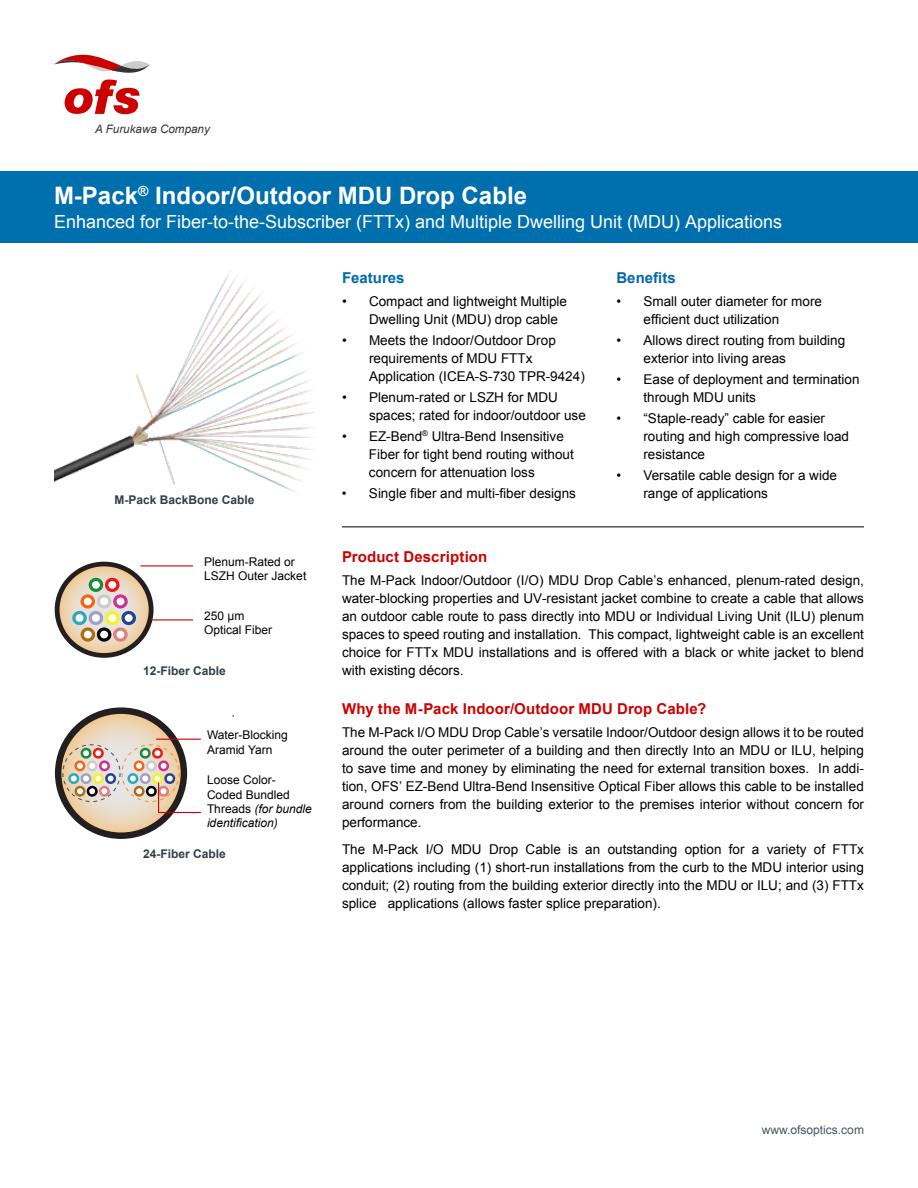
<style>
.page{position:relative;width:918px;height:1188px;background:#fff}
.page>*{position:absolute;margin:0;border:0;box-sizing:border-box;transform-origin:0 0}
.t1{font:700 24px "Arial";color:#fff}
.t2{font:18px "Arial";color:#fff}
.t3{font:700 15px "Arial";letter-spacing:.01em;color:#c00}
.t4{font:700 15px "Arial";color:#0069aa}
.t5{font:13.5px/18px "Arial";color:#000}
.t6{font:12px/14.4px "Arial";color:#000}
.t7{font:700 12px "Arial";color:#323e48}
.t8{font:12px "Arial";color:#455560}
.t9{font:italic 11.7px "Arial";color:#333}
.s1{font-style:italic}
</style>
<div class="page">
<img style="left:54px;top:271px;width:261px;height:222px">
<hr style="left:342px;top:526px;width:522px;height:1px;background:#000">
<div style="left:55px;top:562px;width:99px;height:96px;border:5px solid #231f20;border-radius:50%"></div>
<svg style="left:57px;top:564px;width:94px;height:91px"></svg>
<svg style="left:58px;top:711px;width:126px;height:125px;background:#d0bda4"></svg>
<div style="left:55px;top:707px;width:132px;height:132px;border:6px solid #231f20;border-radius:50%"></div>
<svg style="left:127px;top:746px;width:48px;height:53px;background:#d1bfb0"></svg>
<div style="left:122px;top:744px;width:58px;height:58px;border:1px dashed #f7931e;border-radius:50%"></div>
<svg style="left:68px;top:746px;width:48px;height:53px;background:#cfbeb1"></svg>
<div style="left:62px;top:744px;width:59px;height:58px;border:1px dashed #49476c;border-radius:50%"></div>
<hr style="left:140px;top:565px;width:53px;height:1px;background:#c00">
<hr style="left:151px;top:619px;width:42px;height:1px;background:#c00">
<hr style="left:158px;top:783px;width:1px;height:30px;background:#c00">
<hr style="left:159px;top:812px;width:42px;height:1px;background:#c00">
<hr style="left:156px;top:739px;width:45px;height:1px;background:#c00">
<svg style="left:54px;top:54px;width:96px;height:61px"></svg>
<div style="left:0;top:171px;width:918px;height:72px;background:#006fad"></div>
<p class="t9" style="left:95px;top:122px;width:116px">A Furukawa Company</p>
<h1 class="t1" style="left:54px;top:179px;width:475px">M-Pack<sup>®</sup> Indoor/Outdoor MDU Drop Cable</h1>
<h2 class="t2" style="left:54px;top:210px;width:730px">Enhanced for Fiber-to-the-Subscriber (FTTx) and Multiple Dwelling Unit (MDU) Applications</h2>
<p class="t7" style="left:114px;top:492px;width:142px">M-Pack BackBone Cable</p>
<p class="t6" style="left:204px;top:555px;width:104px">Plenum-Rated or<br>LSZH Outer Jacket</p>
<p class="t6" style="left:204px;top:609px;width:70px">250 µm<br>Optical Fiber</p>
<p class="t7" style="left:143px;top:663px;width:84px">12-Fiber Cable</p>
<p class="t6" style="left:207px;top:728px;width:82px">Water-Blocking<br>Aramid Yarn</p>
<p class="t6" style="left:207px;top:773px;width:106px">Loose Color-<br>Coded Bundled<br>Threads <span class="s1">(for bundle identification)</span></p>
<p class="t7" style="left:143px;top:846px;width:84px">24-Fiber Cable</p>
<p class="t4" style="left:342px;top:268px;width:64px">Features</p>
<p class="t5" style="left:369px;top:292px;width:200px;text-indent:-27px">• Compact and lightweight Multiple<br>Dwelling Unit (MDU) drop cable</p>
<p class="t5" style="left:369px;top:331px;width:217px;text-indent:-27px">• Meets the Indoor/Outdoor Drop requirements of MDU FTTx<br>Application (ICEA-S-730 TPR-9424)</p>
<p class="t5" style="left:369px;top:388px;width:218px;text-indent:-27px">• Plenum-rated or LSZH for MDU spaces; rated for indoor/outdoor use</p>
<p class="t5" style="left:369px;top:427px;width:206px;text-indent:-27px">• EZ-Bend<sup>®</sup> Ultra-Bend Insensitive<br>Fiber for tight bend routing without concern for attenuation loss</p>
<p class="t5" style="left:342px;top:484px;width:236px">• Single fiber and multi-fiber designs</p>
<p class="t4" style="left:616px;top:268px;width:61px">Benefits</p>
<p class="t5" style="left:644px;top:292px;width:180px;text-indent:-27px">• Small outer diameter for more efficient duct utilization</p>
<p class="t5" style="left:644px;top:331px;width:203px;text-indent:-27px">• Allows direct routing from building exterior into living areas</p>
<p class="t5" style="left:644px;top:370px;width:218px;text-indent:-27px">• Ease of deployment and termination through MDU units</p>
<p class="t5" style="left:644px;top:409px;width:207px;text-indent:-27px">• “Staple-ready” cable for easier routing and high compressive load resistance</p>
<p class="t5" style="left:644px;top:466px;width:195px;text-indent:-27px">• Versatile cable design for a wide range of applications</p>
<p class="t3" style="left:342px;top:547px;width:147px">Product Description</p>
<p class="t5" style="left:342px;top:571px;width:524px;text-align:justify">The M-Pack Indoor/Outdoor (I/O) MDU Drop Cable’s enhanced, plenum-rated design, water-blocking properties and UV-resistant jacket combine to create a cable that allows an outdoor cable route to pass directly into MDU or Individual Living Unit (ILU) plenum spaces to speed routing and installation. This compact, lightweight cable is an excellent choice for FTTx MDU installations and is offered with a black or white jacket to blend with existing décors.</p>
<p class="t3" style="left:342px;top:699px;width:366px">Why the M-Pack Indoor/Outdoor MDU Drop Cable?</p>
<p class="t5" style="left:342px;top:723px;width:524px;text-align:justify">The M-Pack I/O MDU Drop Cable’s versatile Indoor/Outdoor design allows it to be routed around the outer perimeter of a building and then directly Into an MDU or ILU, helping to save time and money by eliminating the need for external transition boxes. In addi&shy;tion, OFS’ EZ-Bend Ultra-Bend Insensitive Optical Fiber allows this cable to be installed around corners from the building exterior to the premises interior without concern for performance.</p>
<p class="t5" style="left:342px;top:840px;width:524px;text-align:justify">The M-Pack I/O MDU Drop Cable is an outstanding option for a variety of FTTx applications including (1) short-run installations from the curb to the MDU interior using conduit; (2) routing from the building exterior directly into the MDU or ILU; and (3) FTTx splice applications (allows faster splice preparation).</p>
<p class="t8" style="left:762px;top:1122px;width:104px">www.ofsoptics.com</p>
</div>
